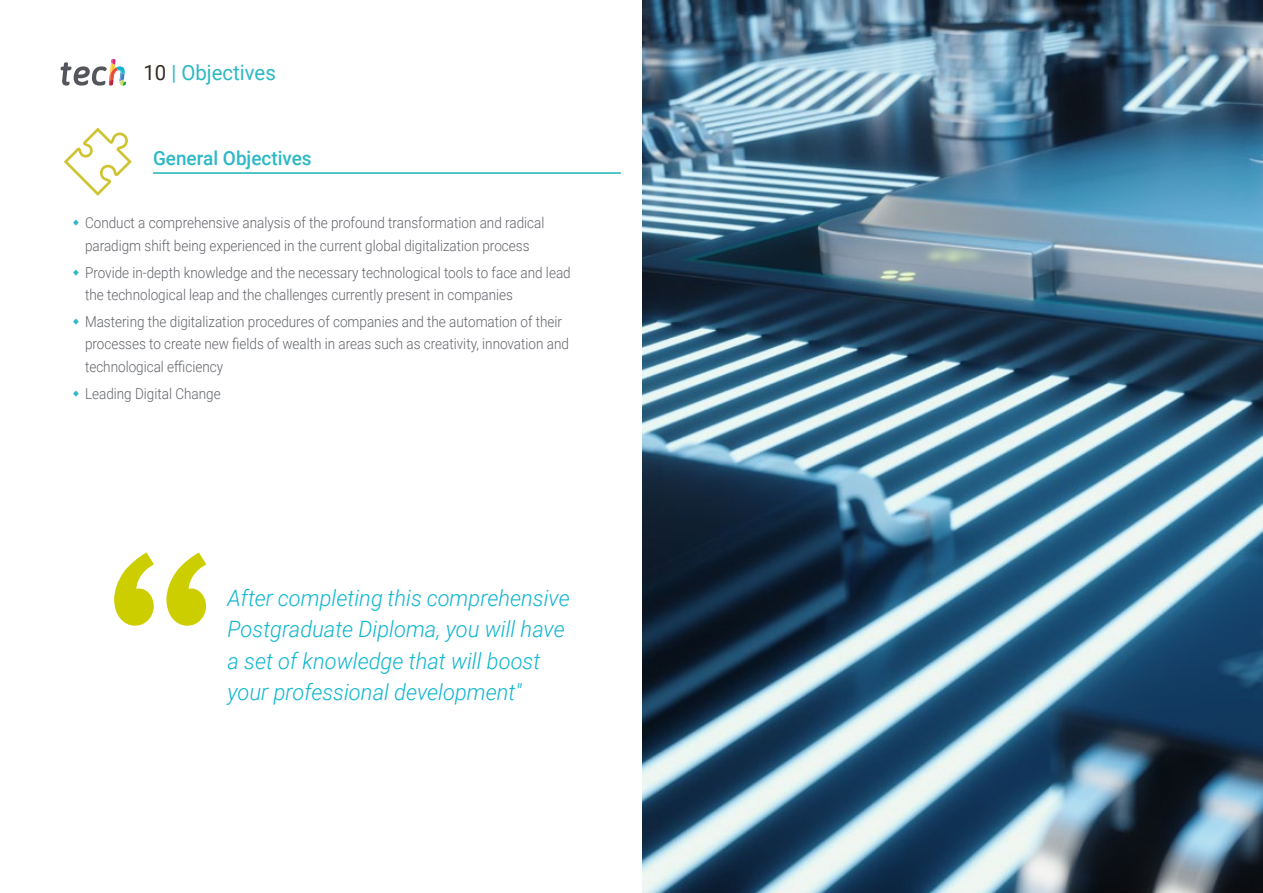
<style>
.page{position:relative;width:1263px;height:893px;background:#fff}
.page>*{position:absolute;margin:0;border:0;box-sizing:border-box;transform-origin:0 0}
.t1{font:italic 300 22.5px/31.5px "Roboto";color:#0fb6cf}
.t2{font:21px "Roboto";color:#2db8c5}
.t3{font:500 19.5px "Roboto";color:#2db8c5}
.t4{font:300 15px/22.5px "Roboto";color:#61646a;scale:.9 1}
.s1{color:#312e20}
</style>
<div class="page">
<hr style="left:153px;top:173px;width:468px;height:1px;background:#2db8c5">
<svg style="left:64px;top:128px;width:68px;height:68px"></svg>
<svg style="left:61px;top:59px;width:65px;height:27px"></svg>
<svg style="left:114px;top:552px;width:92px;height:74px"></svg>
<img style="left:642px;top:0;width:621px;height:893px">
<h2 class="t2" style="left:144px;top:57px;width:134px"><span class="s1">10</span> | Objectives</h2>
<h3 class="t3" style="left:153px;top:144px;width:160px">General Objectives</h3>
<p class="t4" style="left:85px;top:211px;width:512px">Conduct a comprehensive analysis of the profound transformation and radical paradigm shift being experienced in the current global digitalization process</p>
<p class="t4" style="left:85px;top:260px;width:541px">Provide in-depth knowledge and the necessary technological tools to face and lead the technological leap and the challenges currently present in companies</p>
<p class="t4" style="left:85px;top:310px;width:539px">Mastering the digitalization procedures of companies and the automation of their processes to create new fields of wealth in areas such as creativity, innovation and technological efficiency</p>
<p class="t4" style="left:85px;top:381px;width:152px">Leading Digital Change</p>
<h1 class="t1" style="left:228px;top:581px;width:344px">After completing this comprehensive Postgraduate Diploma, you will have a set of knowledge that will boost your professional development"</h1>
</div>
